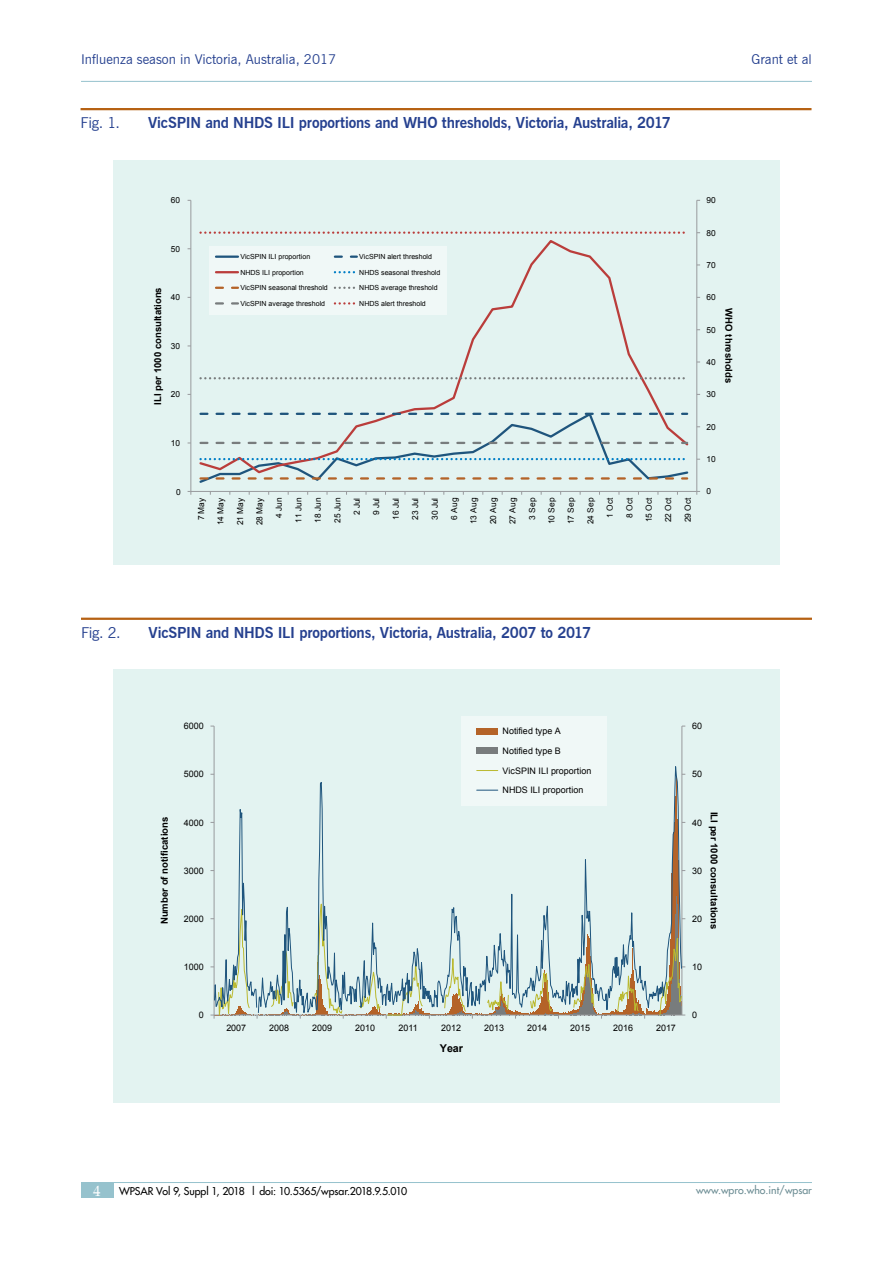
<style>
.page{position:relative;width:893px;height:1263px;background:#fff}
.page>*{position:absolute;margin:0;border:0;box-sizing:border-box;transform-origin:0 0}
.t1{font:700 15px "News Gothic BT";letter-spacing:-.01em;color:#25408f}
.t2{font:15px "News Gothic BT";letter-spacing:-.015em;color:#25408f}
.t3{font:13.5px "News Gothic BT";color:#25408f}
.t4{font:700 10.8px "Arial";color:#000}
.t5{font:10.5px "Futura LT";letter-spacing:-.015em;color:#000}
.t6{font:10.5px "Futura LT";color:#6b8c93}
.t7{font:700 9.6px "Arial";color:#000}
.t8{font:9px/19.6px "Arial";color:#000}
.t9{font:8.4px "Arial";color:#000}
.t10{font:7.05px "Arial";color:#000}
.s1{font-family:"Palatino";font-size:15px;color:#fff}
</style>
<div class="page">
<hr style="left:81px;top:1182px;width:731px;height:1px;background:#96c2cd">
<div style="left:81px;top:1182px;width:32px;height:16px;background:#96c2cd"></div>
<hr style="left:81px;top:81px;width:731px;height:1px;background:#96c2cd">
<hr style="left:81px;top:108px;width:730px;height:2px;background:#b66113">
<hr style="left:81px;top:618px;width:731px;height:2px;background:#b66113">
<div style="left:113px;top:160px;width:667px;height:404px;background:#e3f3f1"></div>
<hr style="left:696px;top:200px;width:1px;height:291px;background:#989a9d">
<hr style="left:190px;top:200px;width:1px;height:291px;background:#989a9d">
<hr style="left:191px;top:491px;width:506px;height:1px;background:#989a9d">
<svg style="left:199px;top:240px;width:486px;height:171px"></svg>
<svg style="left:199px;top:411px;width:490px;height:72px"></svg>
<svg style="left:201px;top:377px;width:484px;height:2px"></svg>
<svg style="left:201px;top:231px;width:484px;height:3px"></svg>
<div style="left:210px;top:246px;width:237px;height:69px;background:#f0f8f7"></div>
<hr style="left:216px;top:256px;width:22px;height:2px;background:#1f557d">
<hr style="left:216px;top:271px;width:22px;height:2px;background:#ba3d3b">
<svg style="left:216px;top:287px;width:22px;height:2px"></svg>
<svg style="left:216px;top:302px;width:22px;height:3px"></svg>
<svg style="left:335px;top:256px;width:22px;height:2px"></svg>
<svg style="left:335px;top:271px;width:20px;height:2px"></svg>
<svg style="left:335px;top:287px;width:20px;height:2px"></svg>
<svg style="left:335px;top:302px;width:20px;height:3px"></svg>
<div style="left:113px;top:669px;width:667px;height:434px;background:#e3f3f1"></div>
<hr style="left:681px;top:726px;width:1px;height:289px;background:#989a9d">
<hr style="left:214px;top:726px;width:1px;height:289px;background:#989a9d">
<div style="left:461px;top:717px;width:146px;height:89px;background:#f0f8f7"></div>
<div style="left:477px;top:728px;width:21px;height:6px;background:#b46328"></div>
<div style="left:477px;top:748px;width:21px;height:6px;background:#787c7d"></div>
<svg style="left:210px;top:751px;width:475px;height:268px"></svg>
<h2 class="t3" style="left:81px;top:51px;width:257px">Influenza season in Victoria, Australia, 2017</h2>
<h2 class="t3" style="left:752px;top:51px;width:62px">Grant et al</h2>
<h1 class="t2" style="left:81px;top:114px;width:41px">Fig. 1.</h1>
<h1 class="t1" style="left:148px;top:114px;width:524px">VicSPIN and NHDS ILI proportions and WHO thresholds, Victoria, Australia, 2017</h1>
<p class="t9" style="left:171px;top:195px;width:11px">60</p>
<p class="t9" style="left:171px;top:243px;width:11px">50</p>
<h3 class="t7" style="left:151px;top:404px;width:119px;rotate:-90deg">ILI per 1000 consultations</h3>
<p class="t9" style="left:171px;top:292px;width:11px">40</p>
<p class="t9" style="left:171px;top:340px;width:11px">30</p>
<p class="t9" style="left:171px;top:389px;width:11px">20</p>
<p class="t9" style="left:171px;top:437px;width:11px">10</p>
<p class="t9" style="left:176px;top:486px;width:6px">0</p>
<p class="t10" style="left:240px;top:252px;width:71px">VicSPIN ILI proportion</p>
<p class="t10" style="left:240px;top:268px;width:65px">NHDS ILI proportion</p>
<p class="t10" style="left:240px;top:283px;width:89px">VicSPIN seasonal threshold</p>
<p class="t10" style="left:240px;top:299px;width:86px">VicSPIN average threshold</p>
<p class="t10" style="left:359px;top:252px;width:74px">VicSPIN alert threshold</p>
<p class="t10" style="left:359px;top:268px;width:83px">NHDS seasonal threshold</p>
<p class="t10" style="left:359px;top:283px;width:80px">NHDS average threshold</p>
<p class="t10" style="left:359px;top:299px;width:68px">NHDS alert threshold</p>
<p class="t9" style="left:196px;top:520px;width:24px;rotate:-90deg">7 May</p>
<p class="t9" style="left:215px;top:525px;width:29px;rotate:-90deg">14 May</p>
<p class="t9" style="left:235px;top:525px;width:29px;rotate:-90deg">21 May</p>
<p class="t9" style="left:254px;top:525px;width:29px;rotate:-90deg">28 May</p>
<p class="t9" style="left:274px;top:518px;width:22px;rotate:-90deg">4 Jun</p>
<p class="t9" style="left:293px;top:523px;width:27px;rotate:-90deg">11 Jun</p>
<p class="t9" style="left:312px;top:523px;width:27px;rotate:-90deg">18 Jun</p>
<p class="t9" style="left:332px;top:523px;width:27px;rotate:-90deg">25 Jun</p>
<p class="t9" style="left:351px;top:515px;width:19px;rotate:-90deg">2 Jul</p>
<p class="t9" style="left:371px;top:515px;width:19px;rotate:-90deg">9 Jul</p>
<p class="t9" style="left:390px;top:520px;width:24px;rotate:-90deg">16 Jul</p>
<p class="t9" style="left:410px;top:520px;width:24px;rotate:-90deg">23 Jul</p>
<p class="t9" style="left:429px;top:520px;width:24px;rotate:-90deg">30 Jul</p>
<p class="t9" style="left:449px;top:520px;width:23px;rotate:-90deg">6 Aug</p>
<p class="t9" style="left:468px;top:524px;width:28px;rotate:-90deg">13 Aug</p>
<p class="t9" style="left:488px;top:524px;width:28px;rotate:-90deg">20 Aug</p>
<p class="t9" style="left:507px;top:524px;width:28px;rotate:-90deg">27 Aug</p>
<p class="t9" style="left:527px;top:520px;width:23px;rotate:-90deg">3 Sep</p>
<p class="t9" style="left:546px;top:524px;width:28px;rotate:-90deg">10 Sep</p>
<p class="t9" style="left:565px;top:524px;width:28px;rotate:-90deg">17 Sep</p>
<p class="t9" style="left:585px;top:524px;width:28px;rotate:-90deg">24 Sep</p>
<p class="t9" style="left:604px;top:518px;width:22px;rotate:-90deg">1 Oct</p>
<p class="t9" style="left:624px;top:518px;width:22px;rotate:-90deg">8 Oct</p>
<p class="t9" style="left:643px;top:522px;width:26px;rotate:-90deg">15 Oct</p>
<p class="t9" style="left:663px;top:522px;width:26px;rotate:-90deg">22 Oct</p>
<p class="t9" style="left:682px;top:522px;width:26px;rotate:-90deg">29 Oct</p>
<p class="t9" style="left:707px;top:195px;width:11px">90</p>
<p class="t9" style="left:707px;top:227px;width:11px">80</p>
<p class="t9" style="left:707px;top:260px;width:11px">70</p>
<p class="t9" style="left:707px;top:292px;width:11px">60</p>
<p class="t9" style="left:707px;top:324px;width:11px">50</p>
<p class="t9" style="left:707px;top:357px;width:11px">40</p>
<p class="t9" style="left:707px;top:389px;width:11px">30</p>
<h3 class="t7" style="left:735px;top:308px;width:76px;rotate:90deg">WHO thresholds</h3>
<p class="t9" style="left:707px;top:421px;width:11px">20</p>
<p class="t9" style="left:707px;top:454px;width:11px">10</p>
<p class="t9" style="left:707px;top:486px;width:6px">0</p>
<h1 class="t2" style="left:81px;top:623px;width:41px">Fig. 2.</h1>
<h1 class="t1" style="left:148px;top:623px;width:444px">VicSPIN and NHDS ILI proportions, Victoria, Australia, 2007 to 2017</h1>
<p class="t8" style="left:184px;top:716px;width:21px">6000</p>
<p class="t8" style="left:184px;top:764px;width:21px">5000</p>
<p class="t8" style="left:502px;top:721px;width:90px">Notified type A<br>Notified type B<br>VicSPIN ILI proportion<br>NHDS ILI proportion</p>
<p class="t8" style="left:692px;top:716px;width:11px">60</p>
<p class="t8" style="left:692px;top:764px;width:11px">50</p>
<h3 class="t7" style="left:158px;top:924px;width:109px;rotate:-90deg">Number of notifications</h3>
<p class="t8" style="left:184px;top:813px;width:21px">4000</p>
<p class="t8" style="left:184px;top:861px;width:21px">3000</p>
<p class="t8" style="left:184px;top:909px;width:21px">2000</p>
<p class="t8" style="left:184px;top:957px;width:21px">1000</p>
<p class="t8" style="left:199px;top:1005px;width:6px">0</p>
<p class="t8" style="left:226px;top:1018px;width:21px">2007</p>
<p class="t8" style="left:269px;top:1018px;width:21px">2008</p>
<p class="t8" style="left:312px;top:1018px;width:21px">2009</p>
<p class="t8" style="left:355px;top:1018px;width:21px">2010</p>
<p class="t8" style="left:399px;top:1018px;width:21px">2011</p>
<p class="t8" style="left:441px;top:1018px;width:21px">2012</p>
<p class="t8" style="left:484px;top:1018px;width:21px">2013</p>
<p class="t8" style="left:527px;top:1018px;width:21px">2014</p>
<p class="t8" style="left:570px;top:1018px;width:21px">2015</p>
<p class="t8" style="left:613px;top:1018px;width:21px">2016</p>
<p class="t8" style="left:656px;top:1018px;width:21px">2017</p>
<h3 class="t4" style="left:440px;top:1041px;width:25px">Year</h3>
<h3 class="t7" style="left:721px;top:812px;width:119px;rotate:90deg">ILI per 1000 consultations</h3>
<p class="t8" style="left:692px;top:813px;width:11px">40</p>
<p class="t8" style="left:692px;top:861px;width:11px">30</p>
<p class="t8" style="left:692px;top:909px;width:11px">20</p>
<p class="t8" style="left:692px;top:957px;width:11px">10</p>
<p class="t8" style="left:692px;top:1005px;width:6px">0</p>
<h3 class="t5" style="left:93px;top:1184px;width:315px"><span class="s1">4</span> WPSAR Vol 9, Suppl 1, 2018 | doi: 10.5365/wpsar.2018.9.5.010</h3>
<h3 class="t6" style="left:696px;top:1184px;width:117px">www.wpro.who.int/wpsar</h3>
</div>
